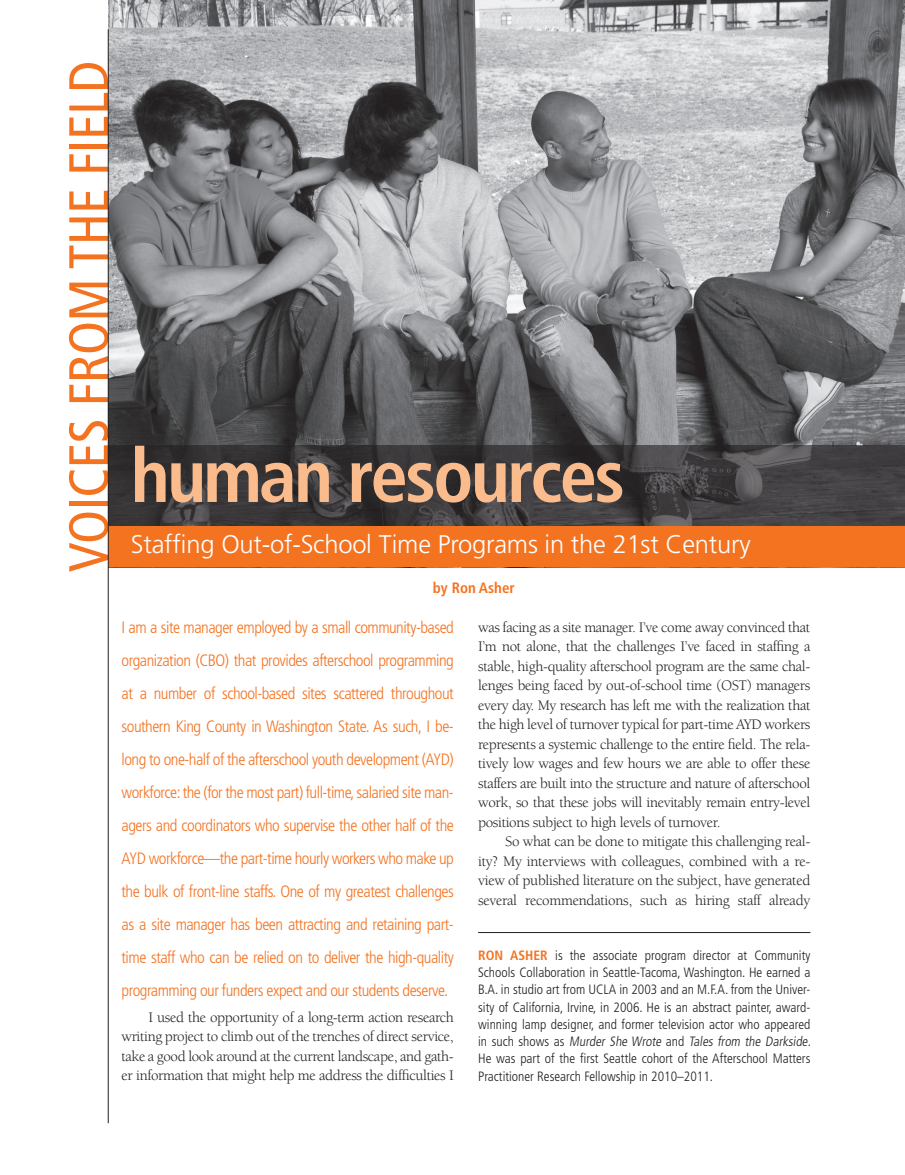
<style>
.page{position:relative;width:905px;height:1175px;background:#fff}
.page>*{position:absolute;margin:0;border:0;box-sizing:border-box;transform-origin:0 0}
.by_line{font:700 condensed 75px "Frutiger";letter-spacing:-.035em;color:#fabb8d}
.title_outlined{font:condensed 55.5px "Frutiger";letter-spacing:-.01em;color:#f47321}
.title_subhead{font:300 25.5px "Frutiger";letter-spacing:-.01em;color:#fff}
.intro{font:300 condensed 16.5px/33px "Frutiger";letter-spacing:-.03em;color:#f47321;text-align:justify}
.body_text_with_inden{font:15px/19.5px "Berkeley";letter-spacing:-.025em;color:#231f20;text-align:justify}
.by_line-2{font:700 condensed 15px "Frutiger";color:#f47321}
.author_bio{font:300 condensed 13.5px/17.2px "Frutiger";color:#231f20;text-align:justify}
.s1{font-weight:700;color:#f47321}
</style>
<div class="page">
<img style="left:108px;top:0;width:796px;height:446px">
<svg style="left:109px;top:446px;width:795px;height:80px;background:#3d3b3c"></svg>
<div style="left:108px;top:526px;width:796px;height:41px;background:#f47321"></div>
<hr style="left:108px;top:29px;width:1px;height:1094px;background:#231f20">
<hr style="left:478px;top:932px;width:332px;height:1px;background:#231f20">
<p class="title_outlined" style="left:56px;top:572px;width:513px;rotate:-90deg">VOICES FROM THE FIELD</p>
<p class="by_line" style="left:131px;top:431px;width:495px">human resources</p>
<p class="title_subhead" style="left:131px;top:529px;width:621px">Staffing Out-of-School Time Programs in the 21st Century</p>
<p class="by_line-2" style="left:433px;top:578px;width:83px">by Ron Asher</p>
<p class="intro" style="left:122px;top:610px;width:334px">I am a site manager employed by a small community-based organization (CBO) that provides afterschool programming at a number of school-based sites scattered throughout southern King County in Washington State. As such, I be&shy;long to one-half of the afterschool youth development (AYD) workforce: the (for the most part) full-time, salaried site man&shy;agers and coordinators who supervise the other half of the AYD workforce—the part-time hourly workers who make up the bulk of front-line staffs. One of my greatest challenges as a site manager has been attracting and retaining part&shy;time staff who can be relied on to deliver the high-quality programming our funders expect and our students deserve.</p>
<p class="body_text_with_inden" style="left:122px;top:1007px;width:334px;text-indent:27px">I used the opportunity of a long-term action research writing project to climb out of the trenches of direct service, take a good look around at the current landscape, and gath&shy;er information that might help me address the difficulties I</p>
<p class="body_text_with_inden" style="left:478px;top:617px;width:334px">was facing as a site manager. I’ve come away convinced that I’m not alone, that the challenges I’ve faced in staffing a stable, high-quality afterschool program are the same chal&shy;lenges being faced by out-of-school time (OST) managers every day. My research has left me with the realization that the high level of turnover typical for part-time AYD workers represents a systemic challenge to the entire field. The rela&shy;tively low wages and few hours we are able to offer these staffers are built into the structure and nature of afterschool work, so that these jobs will inevitably remain entry-level positions subject to high levels of turnover.</p>
<p class="body_text_with_inden" style="left:478px;top:832px;width:334px;text-indent:27px">So what can be done to mitigate this challenging real&shy;ity? My interviews with colleagues, combined with a re&shy;view of published literature on the subject, have generated several recommendations, such as hiring staff already</p>
<p class="author_bio" style="left:478px;top:946px;width:334px"><span class="s1">RON ASHER</span> is the associate program director at Community Schools Collaboration in Seattle-Tacoma, Washington. He earned a B.A. in studio art from UCLA in 2003 and an M.F.A. from the Univer&shy;sity of California, Irvine, in 2006. He is an abstract painter, award&shy;winning lamp designer, and former television actor who appeared i n s u c h s h o ws a s Murder She Wrote a n d Tales from the Darkside.<br>He was part of the first Seattle cohort of the Afterschool Matters Practitioner Research Fellowship in 2010–2011.</p>
</div>
